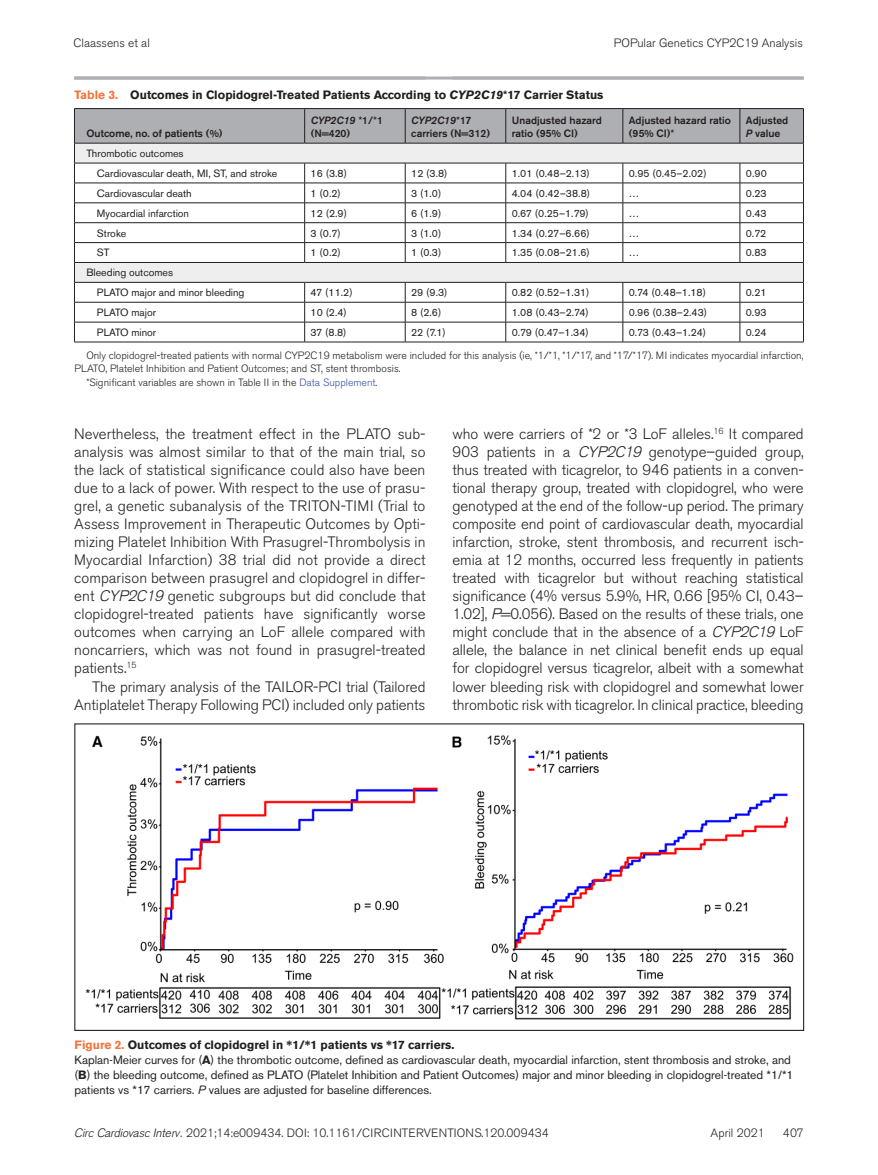
<style>
.page{position:relative;width:878px;height:1175px;background:#fff}
.page>*{position:absolute;margin:0;border:0;box-sizing:border-box;transform-origin:0 0}
.t1{font:300 15px/18px "Akzidenz Grotesk BE";letter-spacing:-.005em;color:#231f20;text-align:justify}
.t2{font:12px/15px "Akzidenz Grotesk BE";color:#231f20}
.t3{font:300 12px "Akzidenz Grotesk BE";color:#231f20}
.t4{font:700 12px "Akzidenz Grotesk BE";color:#231f20}
.t5{font:10.5px/20px "Akzidenz Grotesk BE";color:#231f20}
.t6{font:300 10.5px "Akzidenz Grotesk BE";color:#231f20}
.t7{font:500 10.5px/13.5px "Akzidenz Grotesk BE";color:#231f20}
.s1{color:#f3753d}
.s2{font-style:italic}
.s3{color:#3a53a3}
.s4{font-family:"Akzidenz Grotesk";font-style:italic}
.s5{font-weight:700;color:#f3753d}
.s6{font-weight:700}
.s7{font-family:"Gandhari Unicode";font-weight:700}
</style>
<div class="page">
<hr style="left:74px;top:76px;width:729px;height:4px;background:#b9babe">
<hr style="left:74px;top:108px;width:230px;height:1px;background:#231f20">
<hr style="left:304px;top:108px;width:101px;height:1px;background:#231f20">
<hr style="left:405px;top:108px;width:101px;height:1px;background:#231f20">
<hr style="left:506px;top:108px;width:116px;height:1px;background:#231f20">
<hr style="left:622px;top:108px;width:118px;height:1px;background:#231f20">
<hr style="left:740px;top:108px;width:63px;height:1px;background:#231f20">
<hr style="left:74px;top:342px;width:230px;height:1px;background:#231f20">
<hr style="left:304px;top:342px;width:101px;height:1px;background:#231f20">
<hr style="left:405px;top:342px;width:101px;height:1px;background:#231f20">
<hr style="left:506px;top:342px;width:116px;height:1px;background:#231f20">
<hr style="left:622px;top:342px;width:118px;height:1px;background:#231f20">
<hr style="left:740px;top:342px;width:63px;height:1px;background:#231f20">
<svg style="left:74px;top:109px;width:730px;height:233px"></svg>
<svg style="left:74px;top:723px;width:730px;height:308px"></svg>
<p class="t3" style="left:74px;top:36px;width:78px">Claassens et al</p>
<p class="t3" style="left:614px;top:36px;width:190px">POPular Genetics CYP2C19 Analysis</p>
<p class="t4" style="left:74px;top:88px;width:530px"><span class="s1">Table 3.</span> Outcomes in Clopidogrel-Treated Patients According to <span class="s2">CYP2C19</span>*17 Carrier Status</p>
<p class="t7" style="left:86px;top:127px;width:138px">Outcome, no. of patients (%)</p>
<p class="t7" style="left:310px;top:113px;width:74px"><span class="s2">CYP2C19</span> *1/*1 (N=420)</p>
<p class="t7" style="left:411px;top:113px;width:80px"><span class="s2">CYP2C19</span>*17 carriers (N=312)</p>
<p class="t7" style="left:511px;top:113px;width:92px">Unadjusted hazard ratio (95% CI)</p>
<p class="t7" style="left:628px;top:113px;width:103px">Adjusted hazard ratio (95% CI)*</p>
<p class="t7" style="left:745px;top:113px;width:44px">Adjusted<br><span class="s2">P</span> value</p>
<p class="t5" style="left:97px;top:143px;width:182px;text-indent:-11px">Thrombotic outcomes<br>Cardiovascular death, MI, ST, and stroke</p>
<p class="t5" style="left:310px;top:163px;width:38px">16 (3.8)</p>
<p class="t5" style="left:411px;top:163px;width:38px">12 (3.8)</p>
<p class="t5" style="left:511px;top:163px;width:80px">1.01 (0.48–2.13)</p>
<p class="t5" style="left:628px;top:163px;width:79px">0.95 (0.45–2.02)</p>
<p class="t5" style="left:745px;top:163px;width:22px">0.90</p>
<p class="t5" style="left:97px;top:183px;width:96px">Cardiovascular death</p>
<p class="t5" style="left:310px;top:183px;width:32px">1 (0.2)</p>
<p class="t5" style="left:411px;top:183px;width:32px">3 (1.0)</p>
<p class="t5" style="left:511px;top:183px;width:80px">4.04 (0.42–38.8)</p>
<p class="t5" style="left:628px;top:183px;width:12px">…</p>
<p class="t5" style="left:745px;top:183px;width:22px">0.23</p>
<p class="t5" style="left:97px;top:203px;width:94px">Myocardial infarction</p>
<p class="t5" style="left:310px;top:203px;width:38px">12 (2.9)</p>
<p class="t5" style="left:411px;top:203px;width:32px">6 (1.9)</p>
<p class="t5" style="left:511px;top:203px;width:78px">0.67 (0.25–1.79)</p>
<p class="t5" style="left:628px;top:203px;width:12px">…</p>
<p class="t5" style="left:745px;top:203px;width:22px">0.43</p>
<p class="t5" style="left:97px;top:223px;width:31px">Stroke</p>
<p class="t5" style="left:310px;top:223px;width:32px">3 (0.7)</p>
<p class="t5" style="left:411px;top:223px;width:32px">3 (1.0)</p>
<p class="t5" style="left:511px;top:223px;width:80px">1.34 (0.27–6.66)</p>
<p class="t5" style="left:628px;top:223px;width:12px">…</p>
<p class="t5" style="left:745px;top:223px;width:22px">0.72</p>
<p class="t5" style="left:97px;top:243px;width:14px">ST</p>
<p class="t5" style="left:310px;top:243px;width:32px">1 (0.2)</p>
<p class="t5" style="left:411px;top:243px;width:32px">1 (0.3)</p>
<p class="t5" style="left:511px;top:243px;width:80px">1.35 (0.08–21.6)</p>
<p class="t5" style="left:628px;top:243px;width:12px">…</p>
<p class="t5" style="left:745px;top:243px;width:22px">0.83</p>
<p class="t5" style="left:97px;top:263px;width:149px;text-indent:-11px">Bleeding outcomes<br>PLATO major and minor bleeding</p>
<p class="t5" style="left:310px;top:283px;width:43px">47 (11.2)</p>
<p class="t5" style="left:411px;top:283px;width:38px">29 (9.3)</p>
<p class="t5" style="left:511px;top:283px;width:79px">0.82 (0.52–1.31)</p>
<p class="t5" style="left:628px;top:283px;width:79px">0.74 (0.48–1.18)</p>
<p class="t5" style="left:745px;top:283px;width:22px">0.21</p>
<p class="t5" style="left:97px;top:302px;width:61px">PLATO major</p>
<p class="t5" style="left:310px;top:302px;width:38px">10 (2.4)</p>
<p class="t5" style="left:411px;top:302px;width:32px">8 (2.6)</p>
<p class="t5" style="left:511px;top:302px;width:79px">1.08 (0.43–2.74)</p>
<p class="t5" style="left:628px;top:302px;width:80px">0.96 (0.38–2.43)</p>
<p class="t5" style="left:745px;top:302px;width:22px">0.93</p>
<p class="t5" style="left:97px;top:322px;width:61px">PLATO minor</p>
<p class="t5" style="left:310px;top:322px;width:37px">37 (8.8)</p>
<p class="t5" style="left:411px;top:322px;width:36px">22 (7.1)</p>
<p class="t5" style="left:511px;top:322px;width:79px">0.79 (0.47–1.34)</p>
<p class="t5" style="left:628px;top:322px;width:79px">0.73 (0.43–1.24)</p>
<p class="t5" style="left:745px;top:322px;width:22px">0.24</p>
<p class="t6" style="left:86px;top:349px;width:718px">Only clopidogrel-treated patients with normal CYP2C19 metabolism were included for this analysis (ie, *1/*1, *1/*17, and *17/*17). MI indicates myocardial infarction,</p>
<p class="t6" style="left:74px;top:363px;width:328px">PLATO, Platelet Inhibition and Patient Outcomes; and ST, stent thrombosis.</p>
<p class="t6" style="left:86px;top:376px;width:292px">*Significant variables are shown in Table II in the <span class="s3">Data Supplement</span>.</p>
<p class="t1" style="left:74px;top:425px;width:353px">Nevertheless, the treatment effect in the PLATO sub&shy;analysis was almost similar to that of the main trial, so the lack of statistical significance could also have been due to a lack of power. With respect to the use of prasu&shy;grel, a genetic subanalysis of the TRITON-TIMI (Trial to Assess Improvement in Therapeutic Outcomes by Opti&shy;mizing Platelet Inhibition With Prasugrel-Thrombolysis in Myocardial Infarction) 38 trial did not provide a direct comparison between prasugrel and clopidogrel in differ&shy;ent <span class="s4">CYP2C19</span> genetic subgroups but did conclude that clopidogrel-treated patients have significantly worse outcomes when carrying an LoF allele compared with noncarriers, which was not found in prasugrel-treated patients.<sup>15</sup></p>
<p class="t1" style="left:74px;top:677px;width:353px;text-align:right">The primary analysis of the TAILOR-PCI trial (Tailored<br>Antiplatelet Therapy Following PCI) included only patients</p>
<p class="t1" style="left:452px;top:425px;width:353px">who were carriers of *2 or *3 LoF alleles.<sup>16</sup> It compared 903 patients in a <span class="s4">CYP2C19</span> genotype–guided group, thus treated with ticagrelor, to 946 patients in a conven&shy;tional therapy group, treated with clopidogrel, who were genotyped at the end of the follow-up period. The primary composite end point of cardiovascular death, myocardial infarction, stroke, stent thrombosis, and recurrent isch&shy;emia at 12 months, occurred less frequently in patients treated with ticagrelor but without reaching statistical significance (4% versus 5.9%, HR, 0.66 [95% CI, 0.43– 1.02], <span class="s4">P</span>=0.056). Based on the results of these trials, one might conclude that in the absence of a <span class="s4">CYP2C19</span> LoF allele, the balance in net clinical benefit ends up equal for clopidogrel versus ticagrelor, albeit with a somewhat lower bleeding risk with clopidogrel and somewhat lower thrombotic risk with ticagrelor. In clinical practice, bleeding</p>
<p class="t2" style="left:74px;top:1037px;width:720px"><span class="s5">Figure 2.</span> <span class="s6">Outcomes of clopidogrel in</span> <span class="s7">*</span><span class="s6">1/</span><span class="s7">*</span><span class="s6">1 patients vs</span> <span class="s7">*</span><span class="s6">17 carriers.<br></span>Kaplan-Meier curves for (<span class="s6">A</span>) the thrombotic outcome, defined as cardiovascular death, myocardial infarction, stent thrombosis and stroke, and (<span class="s6">B</span>) the bleeding outcome, defined as PLATO (Platelet Inhibition and Patient Outcomes) major and minor bleeding in clopidogrel-treated *1/*1 patients vs *17 carriers. <span class="s2">P</span> values are adjusted for baseline differences.</p>
<p class="t3" style="left:74px;top:1126px;width:476px"><span class="s4">Circ Cardiovasc Interv.</span> 2021;14:e009434. DOI: 10.1161/CIRCINTERVENTIONS.120.009434</p>
<p class="t3" style="left:710px;top:1126px;width:55px">April 2021</p>
<p class="t3" style="left:782px;top:1126px;width:22px">407</p>
</div>
